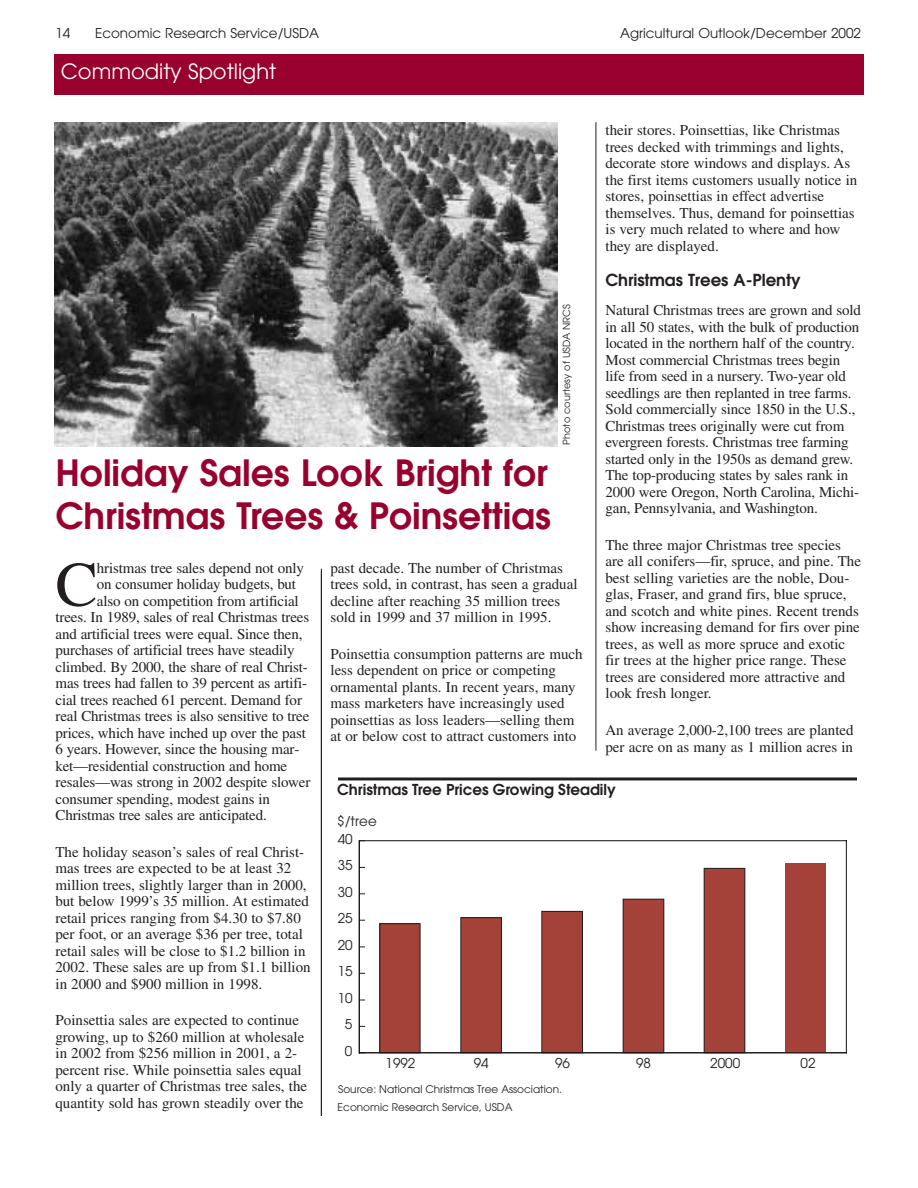
<style>
.page{position:relative;width:918px;height:1188px;background:#fff}
.page>*{position:absolute;margin:0;border:0;box-sizing:border-box;transform-origin:0 0}
.t1{font:63.3px "Times";color:#231f20}
.t2{font:600 36px/43.2px "Avant Garde";color:#98002e}
.t3{font:21px "Avant Garde";color:#fff}
.t4{font:600 16.5px "Avant Garde";color:#231f20}
.t5{font:15px/16.5px "Times";color:#231f20}
.t6{font:600 15px "Avant Garde";color:#231f20}
.t7{font:13.5px "Avant Garde";color:#231f20}
.t8{font:10.5px "Avant Garde";color:#231f20}
.t9{font:9.75px "Avant Garde";color:#231f20}
</style>
<div class="page">
<hr style="left:321px;top:569px;width:1px;height:547px;background:#231f20">
<div style="left:54px;top:54px;width:810px;height:40px;background:#98002e"></div>
<hr style="left:596px;top:122px;width:1px;height:629px;background:#231f20">
<img style="left:54px;top:122px;width:504px;height:324px">
<hr style="left:359px;top:840px;width:488px;height:1px;background:#150f10">
<hr style="left:846px;top:840px;width:1px;height:213px;background:#150f10">
<div style="left:380px;top:924px;width:40px;height:129px;background:#a44138"></div>
<div style="left:379px;top:923px;width:42px;height:130px;border:1px solid #231f20"></div>
<div style="left:461px;top:918px;width:40px;height:135px;background:#a44138"></div>
<div style="left:460px;top:917px;width:42px;height:136px;border:1px solid #231f20"></div>
<div style="left:542px;top:911px;width:40px;height:142px;background:#a44138"></div>
<div style="left:541px;top:911px;width:42px;height:142px;border:1px solid #231f20"></div>
<div style="left:623px;top:899px;width:41px;height:154px;background:#a44138"></div>
<div style="left:623px;top:899px;width:41px;height:154px;border:1px solid #231f20"></div>
<div style="left:704px;top:868px;width:41px;height:185px;background:#a44138"></div>
<div style="left:704px;top:868px;width:41px;height:185px;border:1px solid #231f20"></div>
<div style="left:786px;top:864px;width:40px;height:189px;background:#a44138"></div>
<hr style="left:359px;top:840px;width:1px;height:213px;background:#150f10">
<hr style="left:359px;top:1052px;width:488px;height:1px;background:#150f10">
<hr style="left:338px;top:777px;width:519px;height:3px;background:#231f20">
<p class="t7" style="left:56px;top:28px;width:16px">14</p>
<p class="t7" style="left:95px;top:28px;width:226px">Economic Research Service/USDA</p>
<p class="t7" style="left:620px;top:28px;width:242px">Agricultural Outlook/December 2002</p>
<h3 class="t3" style="left:61px;top:63px;width:217px">Commodity Spotlight</h3>
<p class="t5" style="left:605px;top:124px;width:253px">their stores. Poinsettias, like Christmas trees decked with trimmings and lights, decorate store windows and displays. As the first items customers usually notice in stores, poinsettias in effect advertise themselves. Thus, demand for poinsettias is very much related to where and how they are displayed.</p>
<p class="t4" style="left:606px;top:273px;width:197px">Christmas Trees A-Plenty</p>
<p class="t5" style="left:606px;top:303px;width:257px">Natural Christmas trees are grown and sold in all 50 states, with the bulk of production located in the northern half of the country.<br>Most commercial Christmas trees begin life from seed in a nursery. Two-year old seedlings are then replanted in tree farms.<br>Sold commercially since 1850 in the U.S., Christmas trees originally were cut from evergreen forests. Christmas tree farming started only in the 1950s as demand grew.<br>The top-producing states by sales rank in 2000 were Oregon, North Carolina, Michi&shy;gan, Pennsylvania, and Washington.</p>
<p class="t5" style="left:606px;top:538px;width:257px">The three major Christmas tree species are all conifers—fir, spruce, and pine. The best selling varieties are the noble, Dou&shy;glas, Fraser, and grand firs, blue spruce, and scotch and white pines. Recent trends show increasing demand for firs over pine trees, as well as more spruce and exotic fir trees at the higher price range. These trees are considered more attractive and look fresh longer.</p>
<p class="t5" style="left:606px;top:723px;width:250px">An average 2,000-2,100 trees are planted per acre on as many as 1 million acres in</p>
<p class="t9" style="left:563px;top:445px;width:142px;rotate:-90deg">Photo courtesy of USDA NRCS</p>
<h2 class="t2" style="left:56px;top:454px;width:497px">Holiday Sales Look Bright for<br>Christmas Trees &amp; Poinsettias</h2>
<h1 class="t1" style="left:56px;top:561px;width:44px">C</h1>
<p class="t5" style="left:97px;top:561px;width:209px">hristmas tree sales depend not only</p>
<p class="t5" style="left:330px;top:561px;width:249px">past decade. The number of Christmas trees sold, in contrast, has seen a gradual decline after reaching 35 million trees sold in 1999 and 37 million in 1995.</p>
<p class="t5" style="left:330px;top:647px;width:254px">Poinsettia consumption patterns are much less dependent on price or competing ornamental plants. In recent years, many mass marketers have increasingly used poinsettias as loss leaders—selling them at or below cost to attract customers into</p>
<p class="t5" style="left:97px;top:577px;width:201px">on consumer holiday budgets, but</p>
<p class="t5" style="left:97px;top:594px;width:203px">also on competition from artificial</p>
<p class="t5" style="left:56px;top:610px;width:255px">trees. In 1989, sales of real Christmas trees</p>
<p class="t5" style="left:56px;top:627px;width:249px">and artificial trees were equal. Since then,</p>
<p class="t5" style="left:56px;top:643px;width:241px">purchases of artificial trees have steadily</p>
<p class="t5" style="left:56px;top:660px;width:254px">climbed. By 2000, the share of real Christ-</p>
<p class="t5" style="left:56px;top:676px;width:253px">mas trees had fallen to 39 percent as artifi-</p>
<p class="t5" style="left:56px;top:693px;width:248px">cial trees reached 61 percent. Demand for</p>
<p class="t5" style="left:56px;top:709px;width:255px">real Christmas trees is also sensitive to tree</p>
<p class="t5" style="left:56px;top:726px;width:252px">prices, which have inched up over the past</p>
<p class="t5" style="left:56px;top:742px;width:245px">6 years. However, since the housing mar-</p>
<p class="t5" style="left:56px;top:759px;width:233px">ket—residential construction and home</p>
<p class="t5" style="left:56px;top:775px;width:256px">resales—was strong in 2002 despite slower</p>
<p class="t5" style="left:56px;top:792px;width:216px">consumer spending, modest gains in</p>
<p class="t5" style="left:56px;top:808px;width:213px">Christmas tree sales are anticipated.</p>
<p class="t5" style="left:56px;top:845px;width:257px">The holiday season’s sales of real Christ&shy;mas trees are expected to be at least 32 million trees, slightly larger than in 2000, but below 1999’s 35 million. At estimated retail prices ranging from $4.30 to $7.80 per foot, or an average $36 per tree, total retail sales will be close to $1.2 billion in 2002. These sales are up from $1.1 billion in 2000 and $900 million in 1998.</p>
<p class="t5" style="left:56px;top:1014px;width:253px">Poinsettia sales are expected to continue growing, up to $260 million at wholesale in 2002 from $256 million in 2001, a 2- percent rise. While poinsettia sales equal only a quarter of Christmas tree sales, the quantity sold has grown steadily over the</p>
<p class="t6" style="left:337px;top:784px;width:280px">Christmas Tree Prices Growing Steadily</p>
<p class="t7" style="left:337px;top:816px;width:41px">$/tree</p>
<p class="t7" style="left:338px;top:834px;width:16px">40</p>
<p class="t7" style="left:338px;top:860px;width:16px">35</p>
<p class="t7" style="left:338px;top:887px;width:16px">30</p>
<p class="t7" style="left:338px;top:913px;width:16px">25</p>
<p class="t7" style="left:338px;top:940px;width:16px">20</p>
<p class="t7" style="left:338px;top:966px;width:16px">15</p>
<p class="t7" style="left:338px;top:993px;width:16px">10</p>
<p class="t7" style="left:345px;top:1019px;width:9px">5</p>
<p class="t7" style="left:345px;top:1046px;width:9px">0</p>
<p class="t7" style="left:386px;top:1059px;width:31px">1992</p>
<p class="t7" style="left:474px;top:1059px;width:16px">94</p>
<p class="t7" style="left:555px;top:1059px;width:16px">96</p>
<p class="t7" style="left:636px;top:1059px;width:16px">98</p>
<p class="t7" style="left:710px;top:1059px;width:31px">2000</p>
<p class="t7" style="left:801px;top:1059px;width:16px">02</p>
<p class="t8" style="left:338px;top:1086px;width:225px">Source: National Christmas Tree Association.</p>
<p class="t8" style="left:338px;top:1103px;width:176px">Economic Research Service, USDA</p>
</div>
